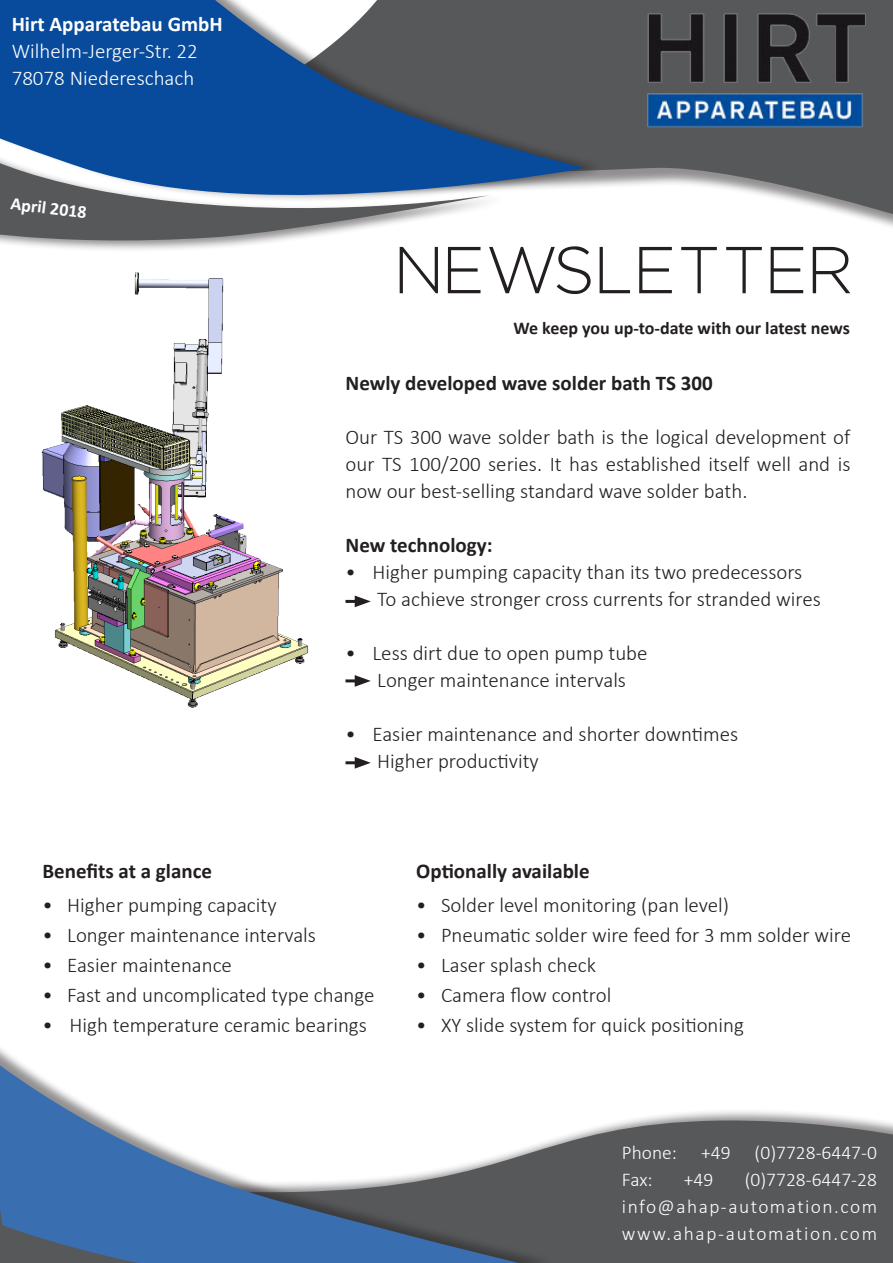
<style>
.page{position:relative;width:893px;height:1263px;background:#fff}
.page>*{position:absolute;margin:0;border:0;box-sizing:border-box;transform-origin:0 0}
.t1{font:300 66px "Regencie";letter-spacing:.05em;color:#231f20}
.t2{font:300 21px/27px "Calibri";color:#231f20}
.t3{font:700 21px "Calibri";color:#231f20}
.t4{font:300 21px "Calibri";color:#fff}
.t5{font:700 21px "Calibri";color:#fff}
.t6{font:300 19.5px "Calibri";letter-spacing:.075em;color:#fff}
.t7{font:300 19.5px "Calibri";color:#fff}
.t8{font:700 18px "Calibri";color:#231f20}
.t9{font:700 18px "Calibri";color:#fff}
</style>
<div class="page">
<svg style="left:604px;top:0;width:289px;height:227px"></svg>
<div style="left:0;top:0;width:604px;height:203px;background:#231f20;opacity:.5"></div>
<svg style="left:0;top:0;width:585px;height:203px;background:#3b5e89"></svg>
<div style="left:0;top:131px;width:507px;height:122px;background:#231f20;opacity:.5"></div>
<svg style="left:0;top:134px;width:491px;height:115px"></svg>
<div style="left:0;top:1108px;width:893px;height:155px;background:#231f20;opacity:.5"></div>
<div style="left:553px;top:1118px;width:340px;height:145px;background:#57585a"></div>
<div style="left:0;top:1033px;width:553px;height:230px;background:#231f20;opacity:.5"></div>
<svg style="left:0;top:1044px;width:536px;height:219px"></svg>
<img style="left:621px;top:0;width:272px;height:161px">
<img style="left:41px;top:272px;width:267px;height:436px">
<hr style="left:345px;top:600px;width:15px;height:3px;background:#231f20">
<svg style="left:355px;top:595px;width:16px;height:12px"></svg>
<hr style="left:345px;top:679px;width:15px;height:3px;background:#231f20">
<svg style="left:355px;top:675px;width:16px;height:12px"></svg>
<hr style="left:345px;top:761px;width:15px;height:3px;background:#231f20">
<svg style="left:355px;top:757px;width:16px;height:12px"></svg>
<p class="t5" style="left:12px;top:9px;width:212px">Hirt Apparatebau GmbH</p>
<p class="t4" style="left:12px;top:38px;width:188px">Wilhelm-Jerger-Str. 22</p>
<p class="t4" style="left:12px;top:65px;width:184px">78078 Niedereschach</p>
<p class="t9" style="left:12px;top:191px;width:78px;rotate:7deg">April 2018</p>
<p class="t3" style="left:43px;top:856px;width:171px">Benefits at a glance</p>
<p class="t1" style="left:396px;top:227px;width:458px">NEWSLETTER</p>
<p class="t8" style="left:513px;top:315px;width:338px">We keep you up-to-date with our latest news</p>
<p class="t3" style="left:345px;top:368px;width:369px">Newly developed wave solder bath TS 300</p>
<p class="t2" style="left:345px;top:423px;width:506px;text-align:justify">Our TS 300 wave solder bath is the logical development of our TS 100/200 series. It has established itself well and is now our best-selling standard wave solder bath.</p>
<p class="t3" style="left:345px;top:530px;width:149px">New technology:</p>
<p class="t2" style="left:377px;top:558px;width:445px;text-indent:-32px">• Higher pumping capacity than its two predecessors<br>To achieve stronger cross currents for stranded wires</p>
<p class="t2" style="left:345px;top:639px;width:304px;text-align:center">• Less dirt due to open pump tube<br>Longer maintenance intervals</p>
<p class="t2" style="left:377px;top:720px;width:363px;text-indent:-32px">• Easier maintenance and shorter downtimes<br>Higher productivity</p>
<p class="t3" style="left:416px;top:856px;width:175px">Optionally available</p>
<p class="t2" style="left:43px;top:891px;width:236px">• Higher pumping capacity</p>
<p class="t2" style="left:43px;top:921px;width:275px">• Longer maintenance intervals</p>
<p class="t2" style="left:43px;top:951px;width:191px">• Easier maintenance</p>
<p class="t2" style="left:43px;top:981px;width:333px">• Fast and uncomplicated type change</p>
<p class="t2" style="left:43px;top:1011px;width:326px">• High temperature ceramic bearings</p>
<p class="t2" style="left:416px;top:891px;width:314px">• Solder level monitoring (pan level)</p>
<p class="t2" style="left:416px;top:921px;width:436px">• Pneumatic solder wire feed for 3 mm solder wire</p>
<p class="t2" style="left:416px;top:951px;width:181px">• Laser splash check</p>
<p class="t2" style="left:416px;top:981px;width:197px">• Camera flow control</p>
<p class="t2" style="left:416px;top:1011px;width:329px">• XY slide system for quick positioning</p>
<p class="t7" style="left:622px;top:1140px;width:257px">Phone: +49 (0)7728-6447-0</p>
<p class="t6" style="left:622px;top:1167px;width:32px">Fax:</p>
<p class="t6" style="left:684px;top:1167px;width:31px">+49</p>
<p class="t7" style="left:745px;top:1167px;width:134px">(0)7728-6447-28</p>
<p class="t6" style="left:622px;top:1194px;width:257px">info@ahap-automation.com</p>
<p class="t6" style="left:622px;top:1221px;width:257px">www.ahap-automation.com</p>
</div>
